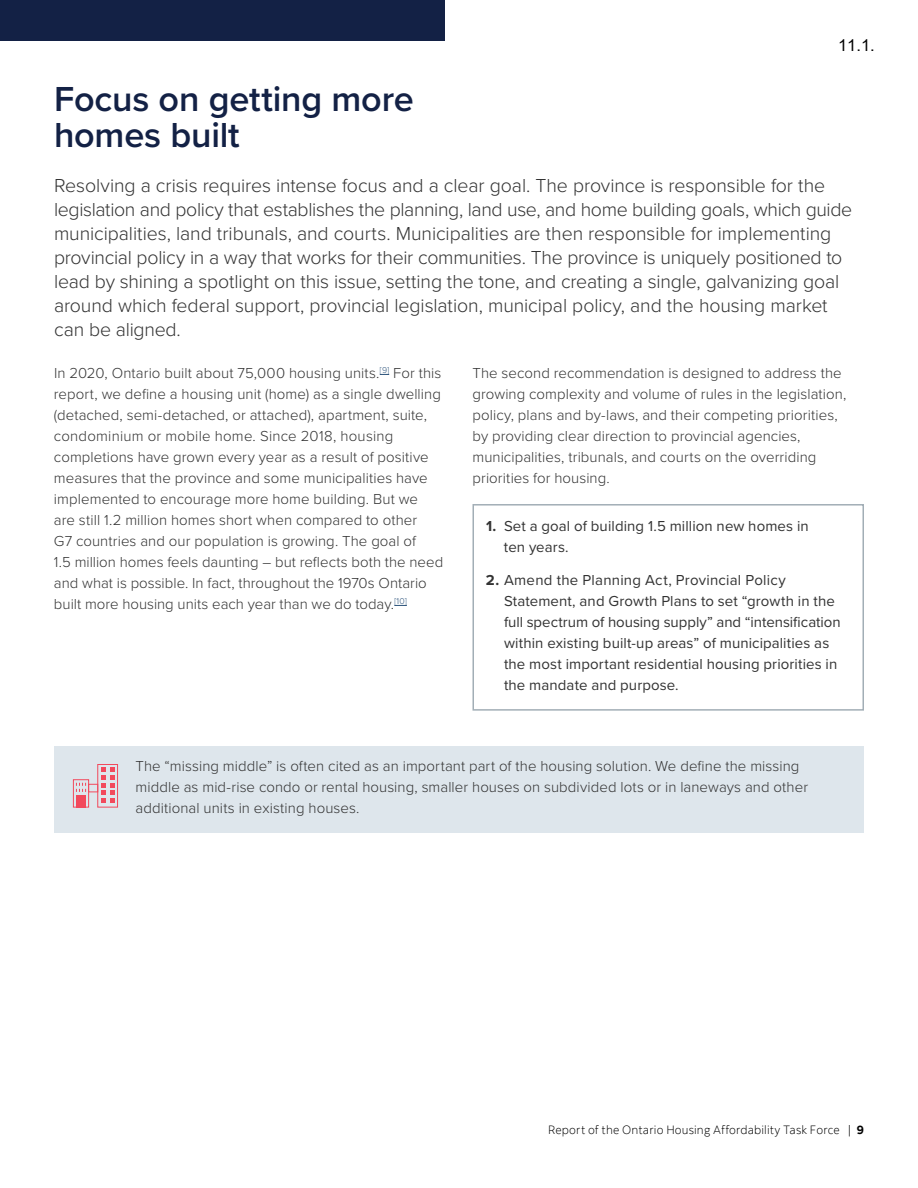
<style>
.page{position:relative;width:918px;height:1188px;background:#fff}
.page>*{position:absolute;margin:0;border:0;box-sizing:border-box;transform-origin:0 0}
.HATF_H2_head__for_TO{font:600 36px/36px "Proxima Nova";letter-spacing:-.005em;color:#132145}
.HATF_intro_text{font:300 19.5px/24px "Proxima Nova";letter-spacing:-.01em;color:#333}
.t1{font:16.5px "Arial";color:#000}
.HATF_bro_body{font:300 15px/21px "Proxima Nova";letter-spacing:.005em;color:#333}
.HATF_recommendation{font:15px/21px "Proxima Nova";letter-spacing:.005em;color:#333}
.t2{font:300 12px "Scotia";letter-spacing:.01em;color:#000}
.s1{font-weight:700}
.s2{font-weight:400;color:#333}
</style>
<div class="page">
<div style="left:0;top:0;width:446px;height:40px;background:#132145"></div>
<div style="left:472px;top:504px;width:392px;height:207px;border:2px solid #a2aeb6"></div>
<svg style="left:394px;top:605px;width:13px;height:1px"></svg>
<div style="left:54px;top:746px;width:810px;height:86px;background:#dee6ec"></div>
<div style="left:97px;top:764px;width:21px;height:44px;border:1px solid #f2495c"></div>
<div style="left:73px;top:779px;width:16px;height:29px;border:1px solid #f2495c"></div>
<div style="left:88px;top:784px;width:10px;height:8px;border:1px solid #f2495c"></div>
<svg style="left:101px;top:768px;width:14px;height:35px"></svg>
<div style="left:76px;top:795px;width:10px;height:12px;background:#f2495c"></div>
<svg style="left:76px;top:783px;width:10px;height:9px"></svg>
<p class="t1" style="left:838px;top:33px;width:38px">11.1.</p>
<h2 class="HATF_H2_head__for_TO" style="left:54px;top:80px;width:361px">Focus on getting more homes built</h2>
<p class="HATF_intro_text" style="left:54px;top:172px;width:800px">Resolving a crisis requires intense focus and a clear goal. The province is responsible for the legislation and policy that establishes the planning, land use, and home building goals, which guide municipalities, land tribunals, and courts. Municipalities are then responsible for implementing provincial policy in a way that works for their communities. The province is uniquely positioned to lead by shining a spotlight on this issue, setting the tone, and creating a single, galvanizing goal around which federal support, provincial legislation, municipal policy, and the housing market can be aligned.</p>
<p class="HATF_bro_body" style="left:54px;top:362px;width:391px">In 2020, Ontario built about 75,000 housing units.<sup>[9]</sup> For this report, we define a housing unit (home) as a single dwelling (detached, semi-detached, or attached), apartment, suite, condominium or mobile home. Since 2018, housing completions have grown every year as a result of positive measures that the province and some municipalities have implemented to encourage more home building. But we<br>are still 1.2 million homes short when compared to other<br>G7 countries and our population is growing. The goal of<br>1.5 million homes feels daunting – but reflects both the need and what is possible. In fact, throughout the 1970s Ontario built more housing units each year than we do today.<sup>[10]</sup></p>
<p class="HATF_bro_body" style="left:472px;top:362px;width:375px">The second recommendation is designed to address the growing complexity and volume of rules in the legislation, policy, plans and by-laws, and their competing priorities, by providing clear direction to provincial agencies, municipalities, tribunals, and courts on the overriding priorities for housing.</p>
<p class="HATF_recommendation" style="left:504px;top:515px;width:306px;text-indent:-18px"><span class="s1">1.</span> Set a goal of building 1.5 million new homes in ten years.</p>
<p class="HATF_recommendation" style="left:504px;top:569px;width:338px;text-indent:-18px"><span class="s1">2.</span> Amend the Planning Act, Provincial Policy Statement, and Growth Plans to set “growth in the full spectrum of housing supply” and “intensification within existing built-up areas” of municipalities as the most important residential housing priorities in the mandate and purpose.</p>
<p class="HATF_bro_body" style="left:136px;top:755px;width:674px">The “missing middle” is often cited as an important part of the housing solution. We define the missing middle as mid-rise condo or rental housing, smaller houses on subdivided lots or in laneways and other additional units in existing houses.</p>
<p class="t2" style="left:548px;top:1122px;width:317px">Report of the Ontario Housing Affordability Task Force <span class="s2">|</span> <span class="s1">9</span></p>
</div>
